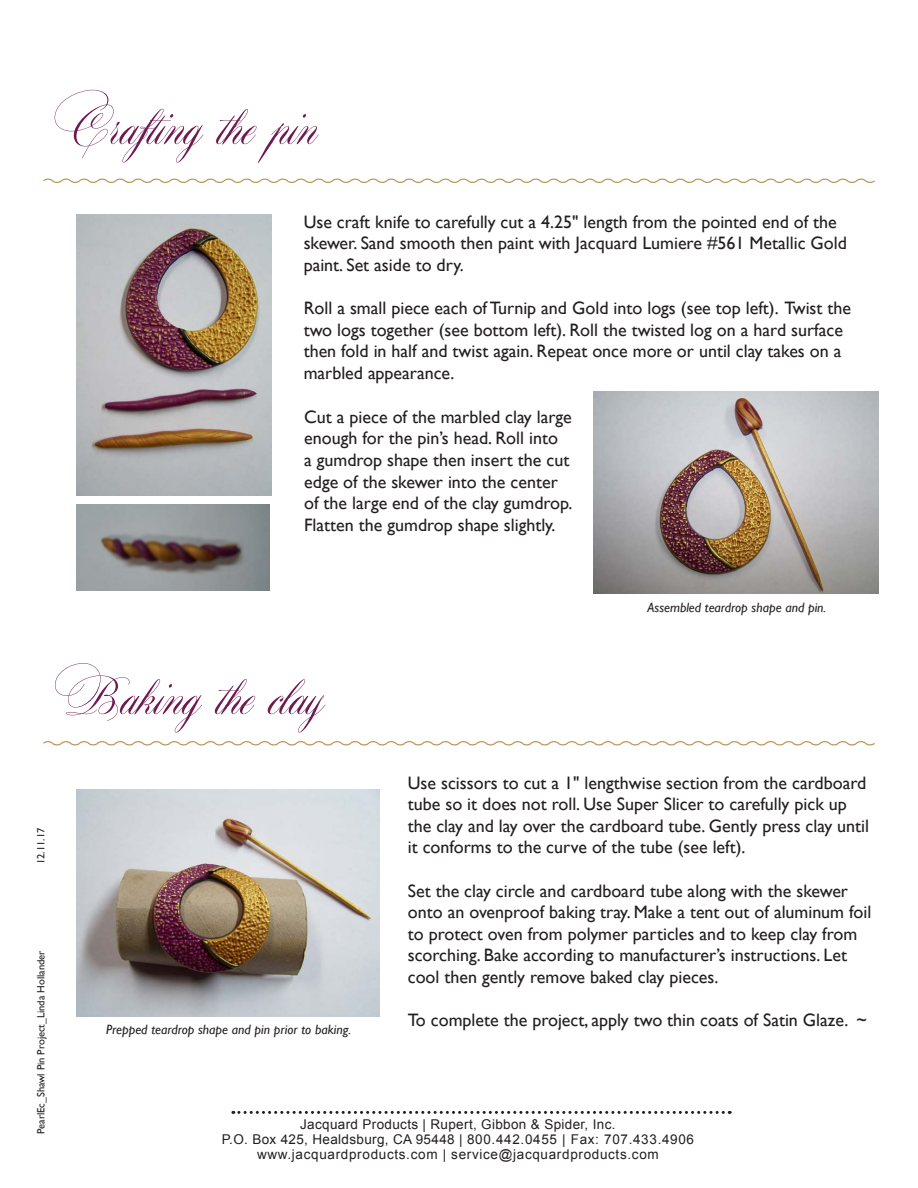
<style>
.page{position:relative;width:918px;height:1188px;background:#fff}
.page>*{position:absolute;margin:0;border:0;box-sizing:border-box;transform-origin:0 0}
.t1{font:72px "Maratre";color:#6e1952}
.t2{font:18px/21.6px "Gill Sans";color:#231f20}
.t3{font:13.5px/15px "Arial";letter-spacing:.05em;color:#231f20;text-align:center}
.t4{font:italic 13.5px "Gill Sans";color:#231f20}
.t5{font:10.5px "Gill Sans";color:#231f20}
</style>
<div class="page">
<img style="left:77px;top:789px;width:302px;height:227px">
<svg style="left:43px;top:178px;width:832px;height:5px"></svg>
<img style="left:77px;top:504px;width:193px;height:87px">
<img style="left:77px;top:214px;width:195px;height:282px">
<svg style="left:43px;top:741px;width:832px;height:5px"></svg>
<img style="left:594px;top:392px;width:285px;height:202px">
<svg style="left:233px;top:1111px;width:497px;height:3px"></svg>
<p class="t1" style="left:54px;top:88px;width:265px">Crafting the pin</p>
<p class="t2" style="left:304px;top:211px;width:545px">Use craft knife to carefully cut a 4.25" length from the pointed end of the skewer. Sand smooth then paint with Jacquard Lumiere #561 Metallic Gold paint. Set aside to dry.</p>
<p class="t2" style="left:304px;top:298px;width:549px">Roll a small piece each of Turnip and Gold into logs (see top left). Twist the two logs together (see bottom left). Roll the twisted log on a hard surface then fold in half and twist again. Repeat once more or until clay takes on a marbled appearance.</p>
<p class="t2" style="left:304px;top:406px;width:270px">Cut a piece of the marbled clay large enough for the pin’s head. Roll into<br>a gumdrop shape then insert the cut edge of the skewer into the center of the large end of the clay gumdrop.<br>Flatten the gumdrop shape slightly.</p>
<p class="t4" style="left:648px;top:600px;width:180px">Assembled teardrop shape and pin.</p>
<p class="t1" style="left:54px;top:658px;width:272px">Baking the clay</p>
<p class="t5" style="left:35px;top:864px;width:38px;rotate:-90deg">12.11.17</p>
<p class="t5" style="left:35px;top:1134px;width:185px;rotate:-90deg">PearlEc_Shawl Pin Project_Linda Hollander</p>
<p class="t4" style="left:106px;top:1022px;width:247px">Prepped teardrop shape and pin prior to baking.</p>
<p class="t2" style="left:408px;top:772px;width:463px">Use scissors to cut a 1" lengthwise section from the cardboard tube so it does not roll. Use Super Slicer to carefully pick up the clay and lay over the cardboard tube. Gently press clay until it conforms to the curve of the tube (see left).</p>
<p class="t2" style="left:408px;top:880px;width:465px">Set the clay circle and cardboard tube along with the skewer onto an ovenproof baking tray. Make a tent out of aluminum foil to protect oven from polymer particles and to keep clay from scorching. Bake according to manufacturer’s instructions. Let cool then gently remove baked clay pieces.</p>
<p class="t2" style="left:408px;top:1010px;width:461px">To complete the project, apply two thin coats of Satin Glaze. ~</p>
<p class="t3" style="left:222px;top:1117px;width:474px">Jacquard Products | Rupert, Gibbon &amp; Spider, Inc.<br>P.O. Box 425, Healdsburg, CA 95448 | 800.442.0455 | Fax: 707.433.4906 www.jacquardproducts.com | service@jacquardproducts.com</p>
</div>
